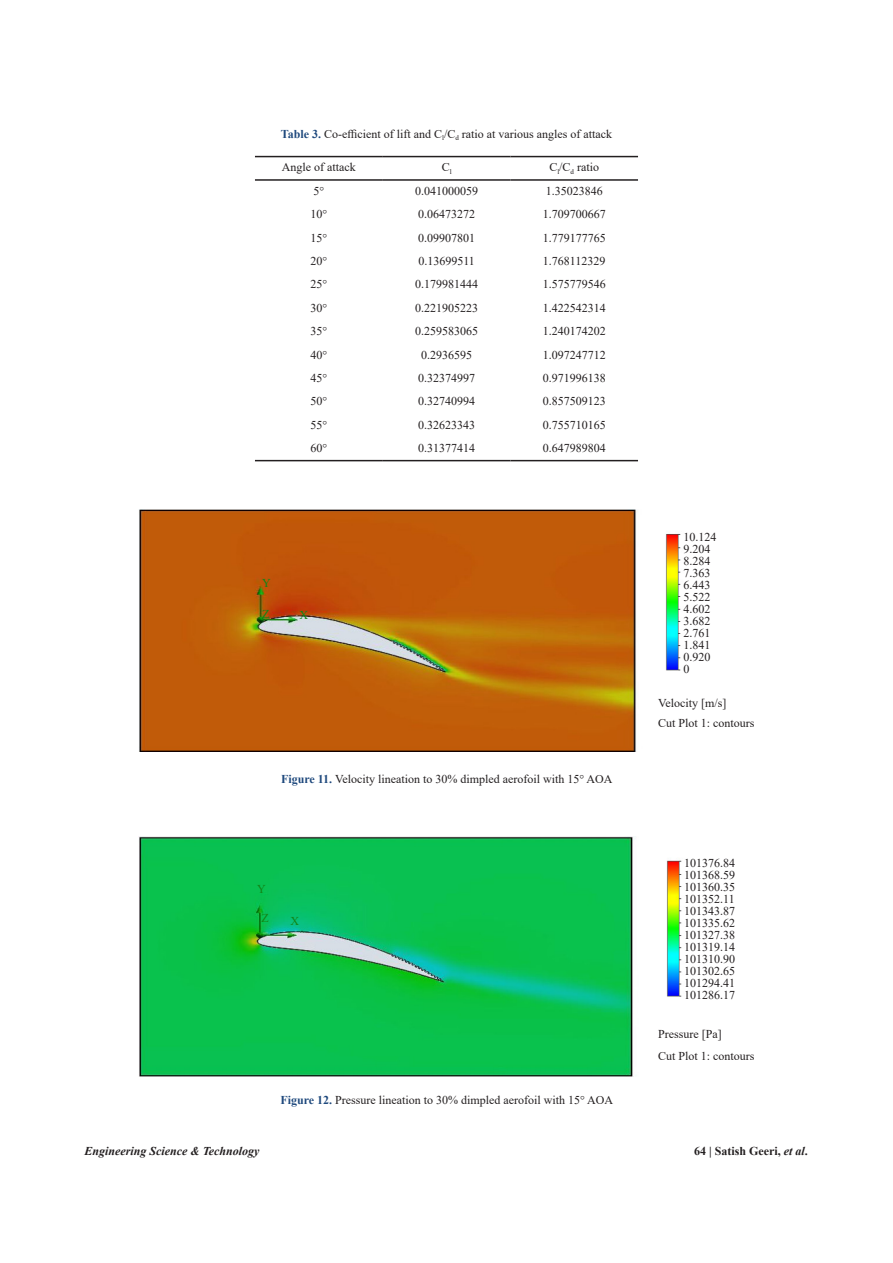
<style>
.page{position:relative;width:893px;height:1263px;background:#fff}
.page>*{position:absolute;margin:0;border:0;box-sizing:border-box;transform-origin:0 0}
.图表标注{font:12px "Times New Roman";color:#231f20}
.t1{font:italic 700 12px "Times New Roman";color:#231f20}
.t2{font:700 12px "Times New Roman";color:#231f20}
.t3{font:12px "Times New Roman";color:#128516}
.s1{font-weight:700;color:#1f497d}
.s2{font-style:italic}
</style>
<div class="page">
<hr style="left:255px;top:156px;width:128px;height:1px;background:#231f20">
<hr style="left:383px;top:156px;width:127px;height:1px;background:#231f20">
<hr style="left:510px;top:156px;width:128px;height:1px;background:#231f20">
<hr style="left:255px;top:179px;width:128px;height:2px;background:#231f20">
<hr style="left:383px;top:179px;width:127px;height:2px;background:#231f20">
<hr style="left:510px;top:179px;width:128px;height:2px;background:#231f20">
<hr style="left:255px;top:460px;width:128px;height:1px;background:#231f20">
<hr style="left:383px;top:460px;width:127px;height:1px;background:#231f20">
<hr style="left:510px;top:460px;width:128px;height:1px;background:#231f20">
<img style="left:139px;top:510px;width:542px;height:242px">
<img style="left:138px;top:836px;width:544px;height:241px">
<p class="图表标注" style="left:281px;top:125px;width:333px"><span class="s1">Table 3.</span> Co-efficient of lift and C<sub>l</sub>/C<sub>d</sub> ratio at various angles of attack</p>
<p class="图表标注" style="left:282px;top:159px;width:75px">Angle of attack</p>
<p class="图表标注" style="left:442px;top:159px;width:11px">C<sub>l</sub></p>
<p class="图表标注" style="left:549px;top:159px;width:51px">C<sub>l</sub>/C<sub>d</sub> ratio</p>
<p class="图表标注" style="left:313px;top:182px;width:12px">5°</p>
<p class="图表标注" style="left:415px;top:182px;width:64px">0.041000059</p>
<p class="图表标注" style="left:546px;top:182px;width:58px">1.35023846</p>
<p class="图表标注" style="left:310px;top:206px;width:18px">10°</p>
<p class="图表标注" style="left:418px;top:206px;width:58px">0.06473272</p>
<p class="图表标注" style="left:543px;top:206px;width:64px">1.709700667</p>
<p class="图表标注" style="left:310px;top:229px;width:18px">15°</p>
<p class="图表标注" style="left:418px;top:229px;width:58px">0.09907801</p>
<p class="图表标注" style="left:543px;top:229px;width:64px">1.779177765</p>
<p class="图表标注" style="left:310px;top:252px;width:18px">20°</p>
<p class="图表标注" style="left:418px;top:252px;width:58px">0.13699511</p>
<p class="图表标注" style="left:543px;top:252px;width:64px">1.768112329</p>
<p class="图表标注" style="left:310px;top:276px;width:18px">25°</p>
<p class="图表标注" style="left:415px;top:276px;width:64px">0.179981444</p>
<p class="图表标注" style="left:543px;top:276px;width:64px">1.575779546</p>
<p class="图表标注" style="left:310px;top:299px;width:18px">30°</p>
<p class="图表标注" style="left:415px;top:299px;width:64px">0.221905223</p>
<p class="图表标注" style="left:543px;top:299px;width:64px">1.422542314</p>
<p class="图表标注" style="left:310px;top:323px;width:18px">35°</p>
<p class="图表标注" style="left:415px;top:323px;width:64px">0.259583065</p>
<p class="图表标注" style="left:543px;top:323px;width:64px">1.240174202</p>
<p class="图表标注" style="left:310px;top:346px;width:18px">40°</p>
<p class="图表标注" style="left:421px;top:346px;width:52px">0.2936595</p>
<p class="图表标注" style="left:543px;top:346px;width:64px">1.097247712</p>
<p class="图表标注" style="left:310px;top:369px;width:18px">45°</p>
<p class="图表标注" style="left:418px;top:369px;width:58px">0.32374997</p>
<p class="图表标注" style="left:543px;top:369px;width:64px">0.971996138</p>
<p class="图表标注" style="left:310px;top:393px;width:18px">50°</p>
<p class="图表标注" style="left:418px;top:393px;width:58px">0.32740994</p>
<p class="图表标注" style="left:543px;top:393px;width:64px">0.857509123</p>
<p class="图表标注" style="left:310px;top:416px;width:18px">55°</p>
<p class="图表标注" style="left:418px;top:416px;width:58px">0.32623343</p>
<p class="图表标注" style="left:543px;top:416px;width:64px">0.755710165</p>
<p class="图表标注" style="left:310px;top:440px;width:18px">60°</p>
<p class="图表标注" style="left:418px;top:440px;width:58px">0.31377414</p>
<p class="图表标注" style="left:543px;top:440px;width:64px">0.647989804</p>
<p class="t3" style="left:262px;top:574px;width:10px">Y</p>
<p class="t3" style="left:262px;top:606px;width:9px">Z</p>
<p class="t3" style="left:300px;top:607px;width:10px">X</p>
<p class="图表标注" style="left:281px;top:771px;width:333px"><span class="s1">Figure 11.</span> Velocity lineation to 30% dimpled aerofoil with 15° AOA</p>
<p class="t3" style="left:257px;top:881px;width:10px">Y</p>
<p class="t3" style="left:261px;top:910px;width:9px">Z</p>
<p class="t3" style="left:290px;top:912px;width:10px">X</p>
<p class="图表标注" style="left:280px;top:1092px;width:334px"><span class="s1">Figure 12.</span> Pressure lineation to 30% dimpled aerofoil with 15° AOA</p>
<p class="图表标注" style="left:684px;top:528px;width:34px">10.124</p>
<p class="图表标注" style="left:684px;top:540px;width:28px">9.204</p>
<p class="图表标注" style="left:684px;top:552px;width:28px">8.284</p>
<p class="图表标注" style="left:684px;top:564px;width:28px">7.363</p>
<p class="图表标注" style="left:684px;top:576px;width:28px">6.443</p>
<p class="图表标注" style="left:684px;top:588px;width:28px">5.522</p>
<p class="图表标注" style="left:684px;top:600px;width:28px">4.602</p>
<p class="图表标注" style="left:684px;top:612px;width:28px">3.682</p>
<p class="图表标注" style="left:684px;top:624px;width:28px">2.761</p>
<p class="图表标注" style="left:684px;top:636px;width:28px">1.841</p>
<p class="图表标注" style="left:684px;top:648px;width:28px">0.920</p>
<p class="图表标注" style="left:684px;top:660px;width:7px">0</p>
<p class="图表标注" style="left:658px;top:694px;width:70px">Velocity [m/s]</p>
<p class="图表标注" style="left:658px;top:715px;width:98px">Cut Plot 1: contours</p>
<p class="图表标注" style="left:684px;top:854px;width:52px">101376.84</p>
<p class="图表标注" style="left:684px;top:866px;width:52px">101368.59</p>
<p class="图表标注" style="left:684px;top:878px;width:52px">101360.35</p>
<p class="图表标注" style="left:684px;top:890px;width:52px">101352.11</p>
<p class="图表标注" style="left:684px;top:902px;width:52px">101343.87</p>
<p class="图表标注" style="left:684px;top:914px;width:52px">101335.62</p>
<p class="图表标注" style="left:684px;top:926px;width:52px">101327.38</p>
<p class="图表标注" style="left:684px;top:938px;width:52px">101319.14</p>
<p class="图表标注" style="left:684px;top:950px;width:52px">101310.90</p>
<p class="图表标注" style="left:684px;top:962px;width:52px">101302.65</p>
<p class="图表标注" style="left:684px;top:974px;width:52px">101294.41</p>
<p class="图表标注" style="left:684px;top:986px;width:52px">101286.17</p>
<p class="图表标注" style="left:658px;top:1025px;width:65px">Pressure [Pa]</p>
<p class="图表标注" style="left:658px;top:1048px;width:98px">Cut Plot 1: contours</p>
<p class="t1" style="left:84px;top:1143px;width:177px">Engineering Science &amp; Technology</p>
<p class="t2" style="left:694px;top:1143px;width:115px">64 | Satish Geeri, <span class="s2">et al</span>.</p>
</div>
